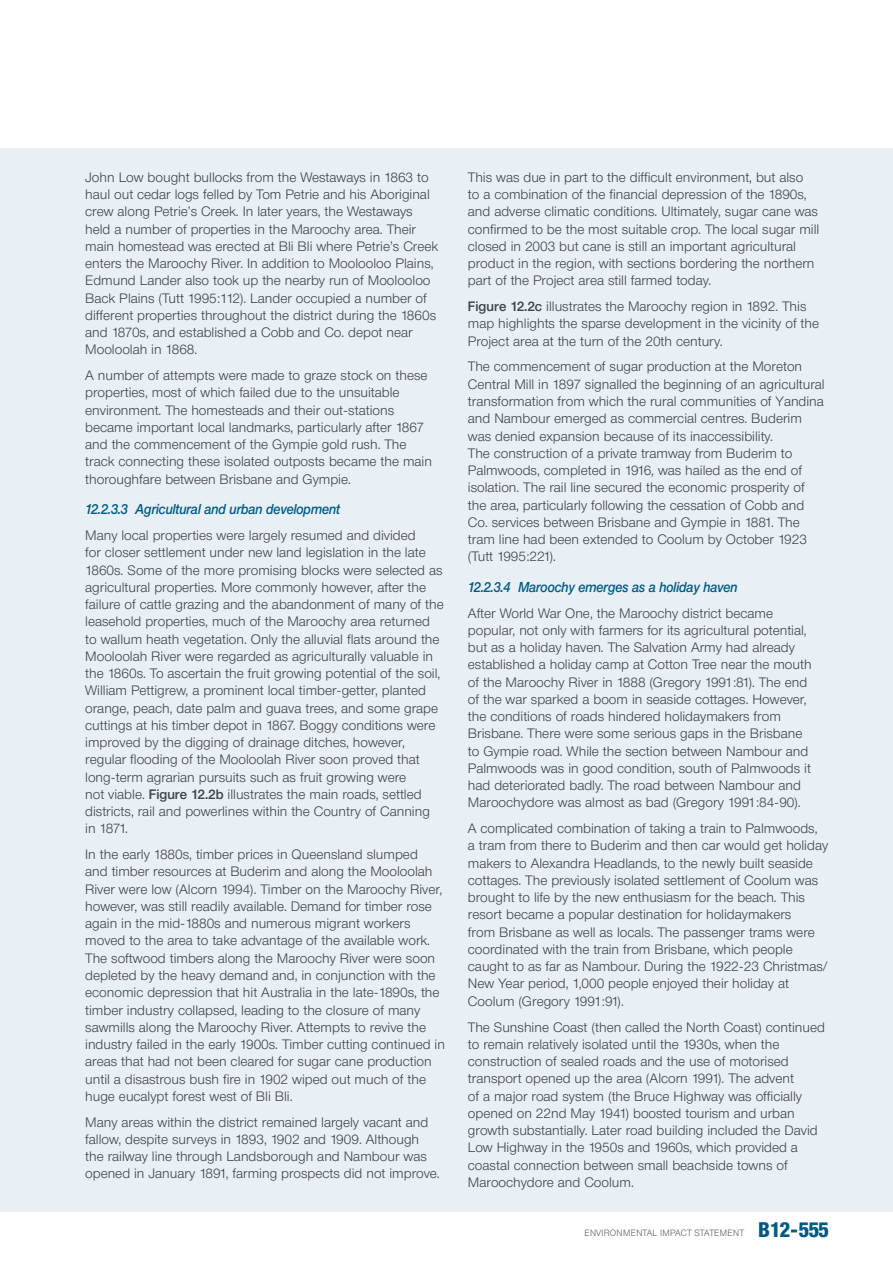
<style>
.page{position:relative;width:893px;height:1263px;background:#fff}
.page>*{position:absolute;margin:0;border:0;box-sizing:border-box;transform-origin:0 0}
.t1{font:800 21px "Neue Helvetica Condensed BQ";letter-spacing:-.05em;color:#005a84}
.t2{font:italic 500 14.25px "Neue Helvetica BQ";letter-spacing:-.01em;color:#005a84;scale:.9 1}
.t3{font:300 13.5px/17.2px "Neue Helvetica BQ";color:#414142}
.t4{font:300 9px "Neue Helvetica BQ";letter-spacing:.01em;color:#58595b;scale:.95 1}
.s1{font-weight:500}
</style>
<div class="page">
<div style="left:0;top:149px;width:893px;height:1063px;background:#e8eff5"></div>
<p class="t3" style="left:85px;top:168px;width:354px">John Low bought bullocks from the Westaways in 1863 to haul out cedar logs felled by Tom Petrie and his Aboriginal crew along Petrie’s Creek. In later years, the Westaways held a number of properties in the Maroochy area. Their main homestead was erected at Bli Bli where Petrie’s Creek enters the Maroochy River. In addition to Moolooloo Plains, Edmund Lander also took up the nearby run of Moolooloo Back Plains (Tutt 1995:112). Lander occupied a number of different properties throughout the district during the 1860s and 1870s, and established a Cobb and Co. depot near Mooloolah in 1868.</p>
<p class="t3" style="left:85px;top:367px;width:348px">A number of attempts were made to graze stock on these properties, most of which failed due to the unsuitable environment. The homesteads and their out-stations became important local landmarks, particularly after 1867 and the commencement of the Gympie gold rush. The track connecting these isolated outposts became the main thoroughfare between Brisbane and Gympie.</p>
<p class="t2" style="left:85px;top:500px;width:285px">12.2.3.3 Agricultural and urban development</p>
<p class="t3" style="left:85px;top:527px;width:360px">Many local properties were largely resumed and divided<br>for closer settlement under new land legislation in the late 1860s. Some of the more promising blocks were selected as agricultural properties. More commonly however, after the failure of cattle grazing and the abandonment of many of the leasehold properties, much of the Maroochy area returned to wallum heath vegetation. Only the alluvial flats around the Mooloolah River were regarded as agriculturally valuable in the 1860s. To ascertain the fruit growing potential of the soil, William Pettigrew, a prominent local timber-getter, planted orange, peach, date palm and guava trees, and some grape cuttings at his timber depot in 1867. Boggy conditions were improved by the digging of drainage ditches, however, regular flooding of the Mooloolah River soon proved that long-term agrarian pursuits such as fruit growing were<br>not viable. <span class="s1">Figure 12.2b</span> illustrates the main roads, settled districts, rail and powerlines within the Country of Canning<br>in 1871.</p>
<p class="t3" style="left:85px;top:846px;width:361px">In the early 1880s, timber prices in Queensland slumped<br>and timber resources at Buderim and along the Mooloolah River were low (Alcorn 1994). Timber on the Maroochy River, however, was still readily available. Demand for timber rose again in the mid-1880s and numerous migrant workers moved to the area to take advantage of the available work.<br>The softwood timbers along the Maroochy River were soon depleted by the heavy demand and, in conjunction with the economic depression that hit Australia in the late-1890s, the timber industry collapsed, leading to the closure of many sawmills along the Maroochy River. Attempts to revive the industry failed in the early 1900s. Timber cutting continued in areas that had not been cleared for sugar cane production until a disastrous bush fire in 1902 wiped out much of the huge eucalypt forest west of Bli Bli.</p>
<p class="t3" style="left:85px;top:1113px;width:356px">Many areas within the district remained largely vacant and fallow, despite surveys in 1893, 1902 and 1909. Although the railway line through Landsborough and Nambour was opened in January 1891, farming prospects did not improve.</p>
<p class="t3" style="left:468px;top:168px;width:353px">This was due in part to the difficult environment, but also<br>to a combination of the financial depression of the 1890s, and adverse climatic conditions. Ultimately, sugar cane was confirmed to be the most suitable crop. The local sugar mill closed in 2003 but cane is still an important agricultural product in the region, with sections bordering the northern part of the Project area still farmed today.</p>
<p class="t3" style="left:468px;top:298px;width:353px"><span class="s1">Figure 12.2c</span> illustrates the Maroochy region in 1892. This map highlights the sparse development in the vicinity of the<br>Project area at the turn of the 20th century.</p>
<p class="t3" style="left:468px;top:358px;width:358px">The commencement of sugar production at the Moreton Central Mill in 1897 signalled the beginning of an agricultural transformation from which the rural communities of Yandina and Nambour emerged as commercial centres. Buderim was denied expansion because of its inaccessibility.<br>The construction of a private tramway from Buderim to Palmwoods, completed in 1916, was hailed as the end of isolation. The rail line secured the economic prosperity of the area, particularly following the cessation of Cobb and Co. services between Brisbane and Gympie in 1881. The tram line had been extended to Coolum by October 1923 (Tutt 1995:221).</p>
<p class="t2" style="left:468px;top:578px;width:301px">12.2.3.4 Maroochy emerges as a holiday haven</p>
<p class="t3" style="left:468px;top:604px;width:345px">After World War One, the Maroochy district became popular, not only with farmers for its agricultural potential, but as a holiday haven. The Salvation Army had already established a holiday camp at Cotton Tree near the mouth of the Maroochy River in 1888 (Gregory 1991:81). The end of the war sparked a boom in seaside cottages. However, the conditions of roads hindered holidaymakers from Brisbane. There were some serious gaps in the Brisbane to Gympie road. While the section between Nambour and Palmwoods was in good condition, south of Palmwoods it had deteriorated badly. The road between Nambour and Maroochydore was almost as bad (Gregory 1991:84-90).</p>
<p class="t3" style="left:468px;top:820px;width:362px">A complicated combination of taking a train to Palmwoods,<br>a tram from there to Buderim and then car would get holiday makers to Alexandra Headlands, to the newly built seaside cottages. The previously isolated settlement of Coolum was brought to life by the new enthusiasm for the beach. This resort became a popular destination for holidaymakers<br>from Brisbane as well as locals. The passenger trams were coordinated with the train from Brisbane, which people caught to as far as Nambour. During the 1922-23 Christmas/ New Year period, 1,000 people enjoyed their holiday at Coolum (Gregory 1991:91).</p>
<p class="t3" style="left:468px;top:1018px;width:358px">The Sunshine Coast (then called the North Coast) continued to remain relatively isolated until the 1930s, when the construction of sealed roads and the use of motorised transport opened up the area (Alcorn 1991). The advent<br>of a major road system (the Bruce Highway was officially opened on 22nd May 1941) boosted tourism and urban growth substantially. Later road building included the David Low Highway in the 1950s and 1960s, which provided a coastal connection between small beachside towns of Maroochydore and Coolum.</p>
<p class="t4" style="left:584px;top:1227px;width:170px">environmental impact statement</p>
<h1 class="t1" style="left:758px;top:1216px;width:73px">B12-555</h1>
</div>
